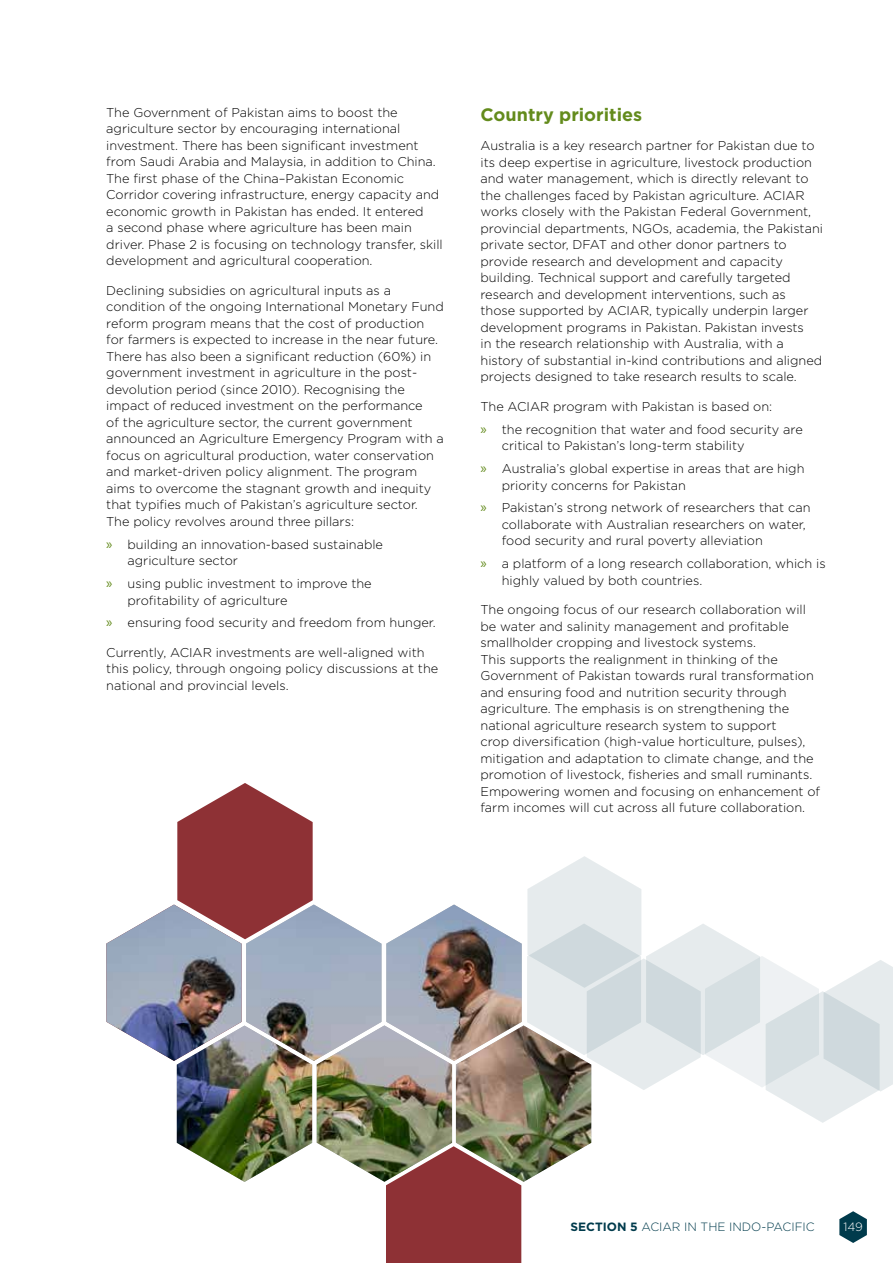
<style>
.page{position:relative;width:893px;height:1263px;background:#fff}
.page>*{position:absolute;margin:0;border:0;box-sizing:border-box;transform-origin:0 0}
.t1{font:700 18px "Gotham";color:#638b1c}
.t2{font:300 12.75px/16.5px "Gotham";color:#000}
.t3{font:300 12px "Gotham";color:#003b4c}
.t4{font:300 12px "Gotham";color:#fff}
.s1{font-family:"Myriad Pro";font-weight:400;font-size:15px;color:#638b1c}
.s2{font-weight:700}
</style>
<div class="page">
<svg style="left:106px;top:783px;width:787px;height:480px"></svg>
<p class="t2" style="left:106px;top:104px;width:338px">The Government of Pakistan aims to boost the agriculture sector by encouraging international investment. There has been significant investment from Saudi Arabia and Malaysia, in addition to China.<br>The first phase of the China–Pakistan Economic Corridor covering infrastructure, energy capacity and economic growth in Pakistan has ended. It entered<br>a second phase where agriculture has been main driver. Phase 2 is focusing on technology transfer, skill development and agricultural cooperation.</p>
<p class="t2" style="left:106px;top:282px;width:339px">Declining subsidies on agricultural inputs as a condition of the ongoing International Monetary Fund reform program means that the cost of production for farmers is expected to increase in the near future.<br>There has also been a significant reduction (60%) in government investment in agriculture in the post&shy;devolution period (since 2010). Recognising the impact of reduced investment on the performance<br>of the agriculture sector, the current government announced an Agriculture Emergency Program with a focus on agricultural production, water conservation and market-driven policy alignment. The program aims to overcome the stagnant growth and inequity that typifies much of Pakistan’s agriculture sector.<br>The policy revolves around three pillars:</p>
<p class="t2" style="left:128px;top:536px;width:257px;text-indent:-21px"><span class="s1">»</span> building an innovation-based sustainable agriculture sector</p>
<p class="t2" style="left:128px;top:575px;width:246px;text-indent:-21px"><span class="s1">»</span> using public investment to improve the profitability of agriculture</p>
<p class="t2" style="left:106px;top:614px;width:331px"><span class="s1">»</span> ensuring food security and freedom from hunger.</p>
<p class="t2" style="left:106px;top:644px;width:333px">Currently, ACIAR investments are well-aligned with this policy, through ongoing policy discussions at the national and provincial levels.</p>
<h1 class="t1" style="left:480px;top:104px;width:163px">Country priorities</h1>
<p class="t2" style="left:480px;top:138px;width:344px">Australia is a key research partner for Pakistan due to its deep expertise in agriculture, livestock production and water management, which is directly relevant to the challenges faced by Pakistan agriculture. ACIAR works closely with the Pakistan Federal Government, provincial departments, NGOs, academia, the Pakistani private sector, DFAT and other donor partners to provide research and development and capacity building. Technical support and carefully targeted research and development interventions, such as those supported by ACIAR, typically underpin larger development programs in Pakistan. Pakistan invests<br>in the research relationship with Australia, with a history of substantial in-kind contributions and aligned projects designed to take research results to scale.</p>
<p class="t2" style="left:480px;top:395px;width:324px;line-height:23px">The ACIAR program with Pakistan is based on:<br><span class="s1">»</span> the recognition that water and food security are</p>
<p class="t2" style="left:480px;top:434px;width:325px;line-height:23px;text-indent:21px">critical to Pakistan’s long-term stability<br><span class="s1">»</span> Australia’s global expertise in areas that are high</p>
<p class="t2" style="left:480px;top:473px;width:332px;line-height:23px;text-indent:21px">priority concerns for Pakistan<br><span class="s1">»</span> Pakistan’s strong network of researchers that can</p>
<p class="t2" style="left:502px;top:516px;width:306px">collaborate with Australian researchers on water, food security and rural poverty alleviation</p>
<p class="t2" style="left:502px;top:555px;width:325px;text-indent:-21px"><span class="s1">»</span> a platform of a long research collaboration, which is highly valued by both countries.</p>
<p class="t2" style="left:480px;top:601px;width:341px">The ongoing focus of our research collaboration will be water and salinity management and profitable smallholder cropping and livestock systems.<br>This supports the realignment in thinking of the Government of Pakistan towards rural transformation and ensuring food and nutrition security through agriculture. The emphasis is on strengthening the national agriculture research system to support<br>crop diversification (high-value horticulture, pulses), mitigation and adaptation to climate change, and the promotion of livestock, fisheries and small ruminants.<br>Empowering women and focusing on enhancement of farm incomes will cut across all future collaboration.</p>
<p class="t3" style="left:570px;top:1220px;width:246px"><span class="s2">SECTION 5</span> ACIAR IN THE INDO-PACIFIC</p>
<p class="t4" style="left:843px;top:1220px;width:21px">149</p>
</div>
